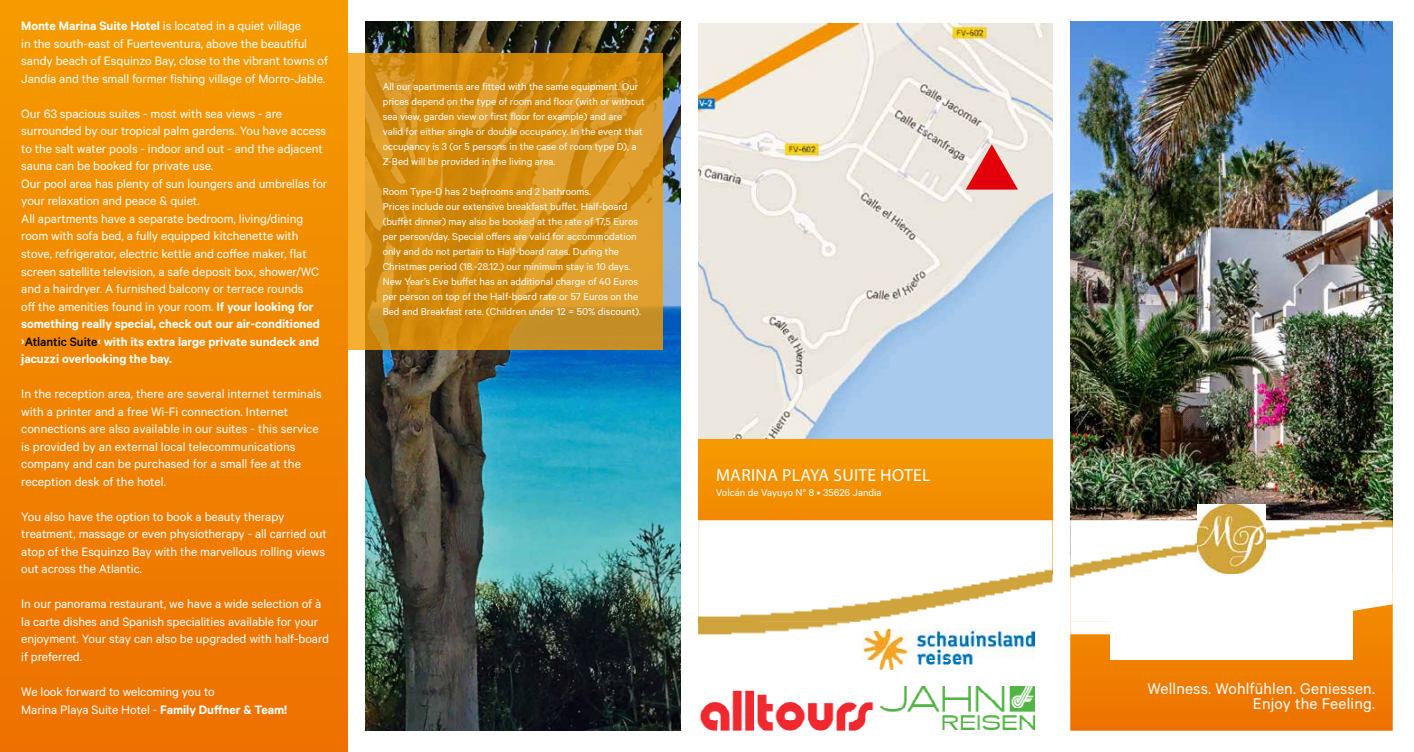
<style>
.page{position:relative;width:1414px;height:752px;background:#fff}
.page>*{position:absolute;margin:0;border:0;box-sizing:border-box;transform-origin:0 0}
.t1{font:17.5px/15px "Calibre";letter-spacing:.01em;color:#fff;text-align:right}
.t2{font:17.5px "Myriad Pro";letter-spacing:.02em;color:#fff}
.t3{font:13.75px/17.5px "Calibre";letter-spacing:-.005em;color:#fff}
.t4{font:11.25px/15px "Calibre";color:#fff}
.s1{font-weight:600}
.s2{font-weight:500;color:#000}
</style>
<div class="page">
<img style="left:365px;top:21px;width:315px;height:709px">
<img style="left:698px;top:23px;width:354px;height:416px">
<img style="left:1070px;top:21px;width:323px;height:499px">
<svg style="left:966px;top:144px;width:52px;height:45px;background:#e87677"></svg>
<svg style="left:347px;top:53px;width:316px;height:297px;background:#d69116"></svg>
<div style="left:0;top:0;width:347px;height:751px;background:linear-gradient(to bottom,#f59b00,#ed7000)"></div>
<svg style="left:1070px;top:621px;width:323px;height:109px;background:#ef7b03"></svg>
<div style="left:698px;top:439px;width:354px;height:186px;background:#f39200"></div>
<img style="left:1070px;top:520px;width:323px;height:101px">
<img style="left:1070px;top:621px;width:41px;height:13px">
<img style="left:1111px;top:595px;width:241px;height:64px">
<img style="left:1197px;top:504px;width:69px;height:69px">
<svg style="left:698px;top:573px;width:355px;height:157px"></svg>
<img style="left:881px;top:686px;width:154px;height:42px">
<img style="left:698px;top:688px;width:176px;height:43px">
<img style="left:864px;top:628px;width:171px;height:40px">
<img style="left:698px;top:520px;width:354px;height:101px">
<img style="left:698px;top:621px;width:238px;height:13px">
<p class="t3" style="left:21px;top:17px;width:308px"><span class="s1">Monte Marina Suite Hotel</span> is located in a quiet village<br>in the south-east of Fuerteventura, above the beautiful sandy beach of Esquinzo Bay, close to the vibrant towns of Jandia and the small former fishing village of Morro-Jable.</p>
<p class="t3" style="left:21px;top:104px;width:308px">Our 63 spacious suites - most with sea views - are surrounded by our tropical palm gardens. You have access to the salt water pools - indoor and out - and the adjacent sauna can be booked for private use.<br>Our pool area has plenty of sun loungers and umbrellas for your relaxation and peace &amp; quiet.<br>All apartments have a separate bedroom, living/dining room with sofa bed, a fully equipped kitchenette with stove, refrigerator, electric kettle and coffee maker, flat screen satellite television, a safe deposit box, shower/WC and a hairdryer. A furnished balcony or terrace rounds<br>off the amenities found in your room. <span class="s1">If your looking for something really special, check out our air-conditioned ›</span><span class="s2">Atlantic Suite</span><span class="s1">‹ with its extra large private sundeck and jacuzzi overlooking the bay.</span></p>
<p class="t3" style="left:21px;top:384px;width:302px">In the reception area, there are several internet terminals with a printer and a free Wi-Fi connection. Internet connections are also available in our suites - this service is provided by an external local telecommunications company and can be purchased for a small fee at the reception desk of the hotel.</p>
<p class="t3" style="left:21px;top:507px;width:307px">You also have the option to book a beauty therapy treatment, massage or even physiotherapy - all carried out atop of the Esquinzo Bay with the marvellous rolling views out across the Atlantic.</p>
<p class="t3" style="left:21px;top:594px;width:309px">In our panorama restaurant, we have a wide selection of à la carte dishes and Spanish specialities available for your enjoyment. Your stay can also be upgraded with half-board if preferred.</p>
<p class="t3" style="left:21px;top:682px;width:267px">We look forward to welcoming you to<br>Marina Playa Suite Hotel - <span class="s1">Family Duffner &amp; Team!</span></p>
<p class="t4" style="left:383px;top:79px;width:264px">All our apartments are fitted with the same equipment. Our prices depend on the type of room and floor (with or without sea view, garden view or first floor for example) and are valid for either single or double occupancy. In the event that occupancy is 3 (or 5 persons in the case of room type D), a Z-Bed will be provided in the living area.</p>
<p class="t4" style="left:383px;top:184px;width:260px">Room Type-D has 2 bedrooms and 2 bathrooms.<br>Prices include our extensive breakfast buffet. Half-board (buffet dinner) may also be booked at the rate of 17,5 Euros per person/day. Special offers are valid for accommodation only and do not pertain to Half-board rates. During the Christmas period (18.-28.12.) our minimum stay is 10 days.<br>New Year’s Eve buffet has an additional charge of 40 Euros per person on top of the Half-board rate or 57 Euros on the Bed and Breakfast rate. (Children under 12 = 50% discount).</p>
<p class="t2" style="left:716px;top:463px;width:216px">MARINA PLAYA SUITE HOTEL</p>
<p class="t4" style="left:716px;top:484px;width:167px">Volcán de Vayuyo N° 8 • 35626 Jandia</p>
<p class="t1" style="left:1147px;top:680px;width:229px">Wellness. Wohlfühlen. Geniessen.<br>Enjoy the Feeling.</p>
</div>
